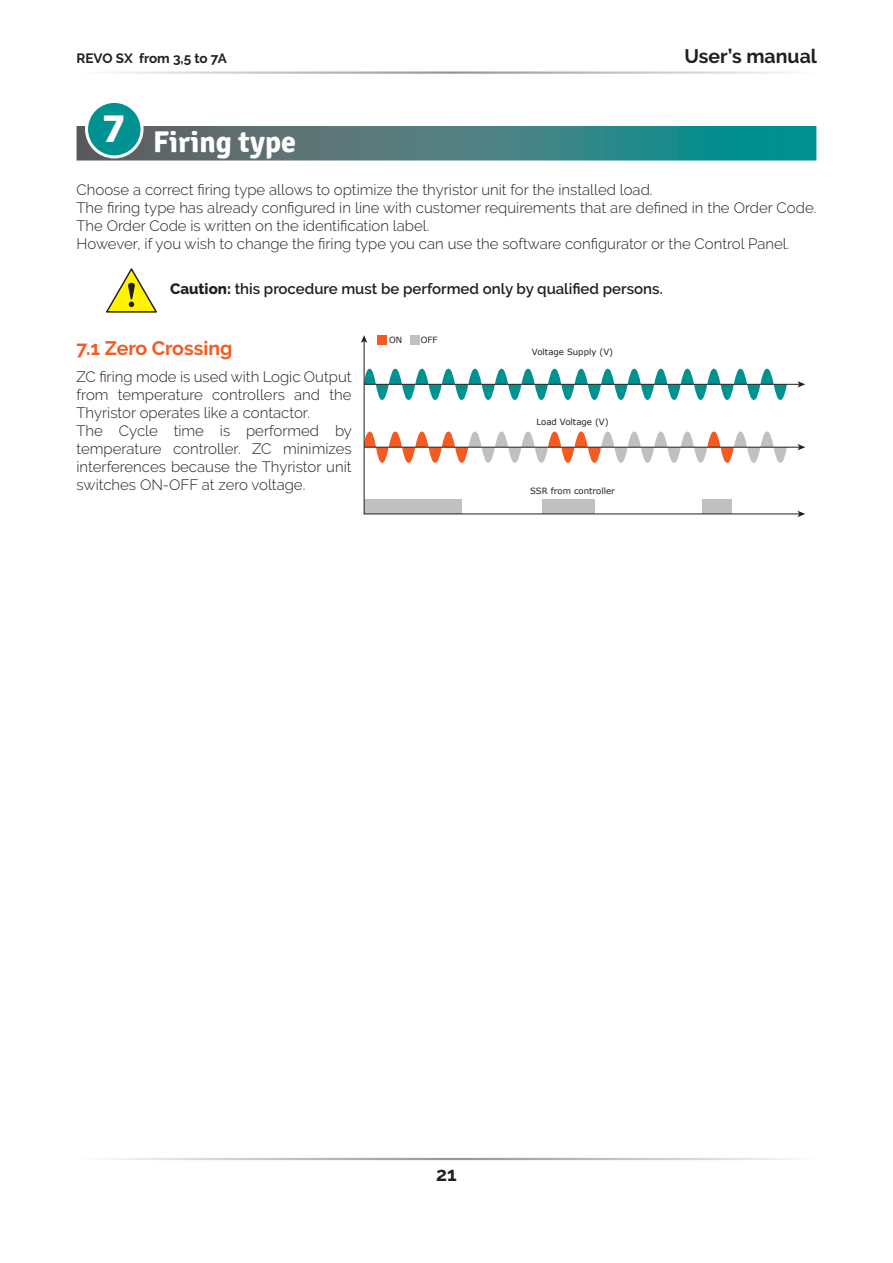
<style>
.page{position:relative;width:893px;height:1263px;background:#fff}
.page>*{position:absolute;margin:0;border:0;box-sizing:border-box;transform-origin:0 0}
.t1{font:700 37.5px "Avenir Next LT Pro";color:#fff}
.t2{font:700 30px "Signika";color:#fff}
.t3{font:700 19.5px "Raleway";color:#f45a21}
.t4{font:700 19.5px "Raleway";color:#241f1f}
.t5{font:300 15px/18px "Raleway";color:#241f1f}
.t6{font:600 15px "Raleway";color:#241f1f}
.t7{font:700 13.5px "Raleway";color:#241f1f}
.t8{font:8.55px "Verdana";color:#241f1f}
.s1{font-weight:800}
</style>
<div class="page">
<svg style="left:77px;top:126px;width:739px;height:34px;background:#3f7e7f"></svg>
<svg style="left:106px;top:268px;width:51px;height:45px"></svg>
<div style="left:87px;top:101px;width:55px;height:56px;background:#009291;border-radius:50%"></div>
<div style="left:85px;top:100px;width:59px;height:58px;border:3px solid #fff;border-radius:50%"></div>
<svg style="left:363px;top:340px;width:436px;height:175px"></svg>
<svg style="left:361px;top:335px;width:6px;height:8px"></svg>
<svg style="left:797px;top:511px;width:8px;height:6px"></svg>
<hr style="left:364px;top:384px;width:436px;height:1px;background:#241f1f">
<svg style="left:797px;top:381px;width:8px;height:6px"></svg>
<hr style="left:364px;top:447px;width:436px;height:1px;background:#241f1f">
<svg style="left:797px;top:444px;width:8px;height:6px"></svg>
<div style="left:378px;top:335px;width:9px;height:9px;background:#f45a21"></div>
<div style="left:411px;top:335px;width:9px;height:9px;background:#c0bfc1"></div>
<p class="t7" style="left:77px;top:51px;width:152px">REVO SX from 3,5 to 7A</p>
<h3 class="t4" style="left:684px;top:45px;width:134px">User’s manual</h3>
<h1 class="t1" style="left:102px;top:106px;width:26px">7</h1>
<h2 class="t2" style="left:153px;top:123px;width:145px">Firing type</h2>
<p class="t5" style="left:77px;top:181px;width:741px">Choose a correct firing type allows to optimize the thyristor unit for the installed load.<br>The firing type has already configured in line with customer requirements that are defined in the Order Code.<br>The Order Code is written on the identification label.<br>However, if you wish to change the firing type you can use the software configurator or the Control Panel.</p>
<p class="t6" style="left:170px;top:280px;width:494px"><span class="s1">Caution:</span> this procedure must be performed only by qualified persons.</p>
<h3 class="t3" style="left:77px;top:337px;width:158px">7.1 Zero Crossing</h3>
<p class="t5" style="left:77px;top:367px;width:277px">ZC firing mode is used with Logic Output from temperature controllers and the Thyristor operates like a contactor.<br>The Cycle time is performed by temperature controller. ZC minimizes interferences because the Thyristor unit switches ON-OFF at zero voltage.</p>
<p class="t8" style="left:389px;top:334px;width:15px">ON</p>
<p class="t8" style="left:421px;top:334px;width:18px">OFF</p>
<p class="t8" style="left:532px;top:346px;width:83px">Voltage Supply (V)</p>
<p class="t8" style="left:536px;top:415px;width:74px">Load Voltage (V)</p>
<p class="t8" style="left:530px;top:485px;width:86px">SSR from controller</p>
<h3 class="t4" style="left:436px;top:1163px;width:22px">21</h3>
</div>
